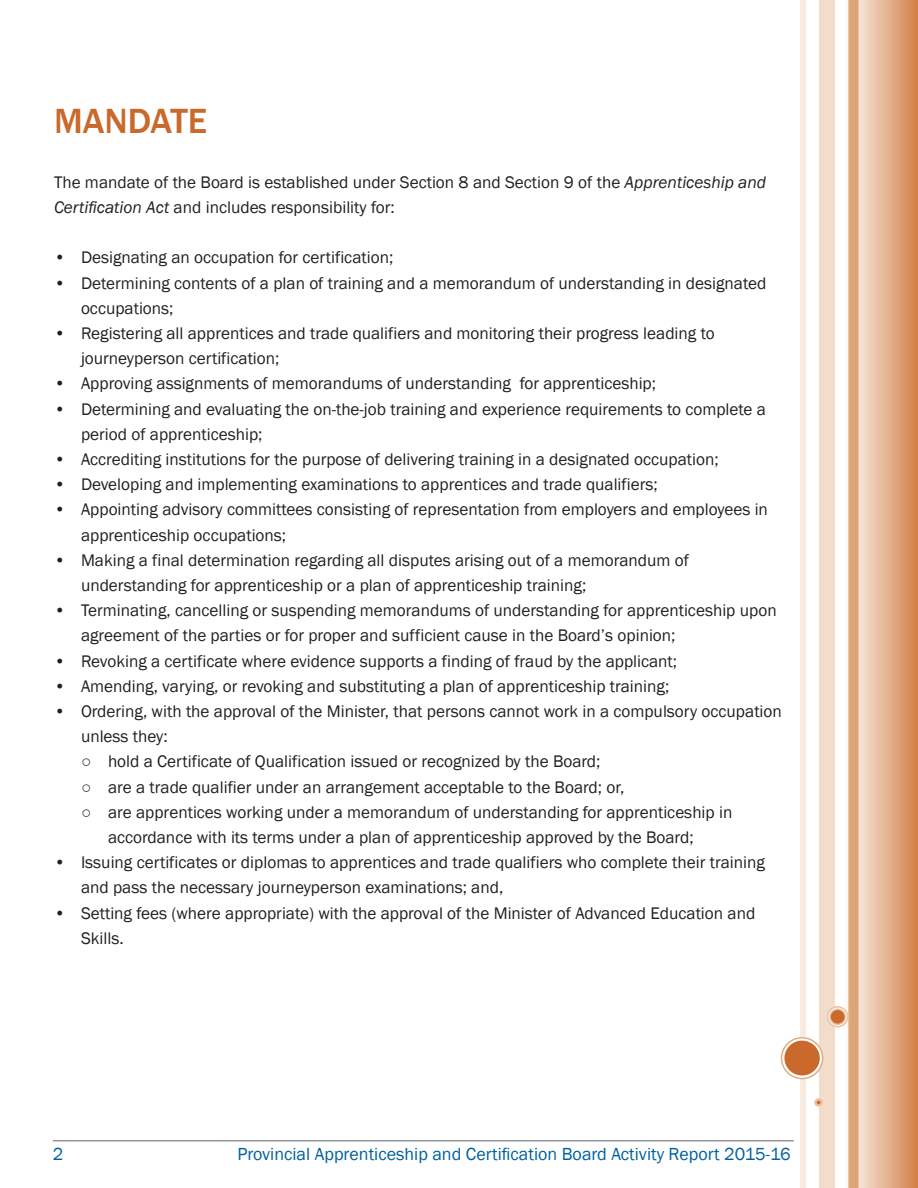
<style>
.page{position:relative;width:918px;height:1188px;background:#fff}
.page>*{position:absolute;margin:0;border:0;box-sizing:border-box;transform-origin:0 0}
.t1{font:500 36px "Franklin Gothic";color:#c9692c}
.Regular_Text{font:18px "Franklin Gothic";color:#00609d}
.Regular_Text-2{font:17.25px/25.2px "Franklin Gothic";color:#231f20}
.s1{font-style:italic}
.s2{font-family:"Arial"}
</style>
<div class="page">
<svg style="left:844px;top:0;width:74px;height:1188px;background:#e3b492"></svg>
<div style="left:819px;top:0;width:15px;height:1188px;background:#f3dcc9"></div>
<div style="left:801px;top:0;width:5px;height:1188px;background:#f8ece0"></div>
<svg style="left:828px;top:1007px;width:20px;height:20px"></svg>
<div style="left:827px;top:1006px;width:21px;height:21px;border:2px solid #eac1a1;border-radius:50%"></div>
<div style="left:830px;top:1009px;width:15px;height:15px;background:#c9692c;border-radius:50%"></div>
<div style="left:829px;top:1009px;width:17px;height:16px;border:2px solid #eac1a1;border-radius:50%"></div>
<svg style="left:782px;top:1038px;width:41px;height:41px"></svg>
<div style="left:781px;top:1037px;width:42px;height:42px;border:2px solid #e2ad85;border-radius:50%"></div>
<div style="left:784px;top:1040px;width:37px;height:36px;background:#c9692c;border-radius:50%"></div>
<div style="left:783px;top:1039px;width:38px;height:38px;border:2px solid #fff;border-radius:50%"></div>
<div style="left:814px;top:1098px;width:9px;height:9px;border:2px solid #eac1a1;border-radius:50%"></div>
<div style="left:815px;top:1099px;width:7px;height:7px;border:2px solid #eac1a1;border-radius:50%"></div>
<hr style="left:53px;top:1140px;width:741px;height:1px;background:#939598">
<p class="t1" style="left:54px;top:99px;width:155px">MANDATE</p>
<p class="Regular_Text-2" style="left:54px;top:170px;width:714px">The mandate of the Board is established under Section 8 and Section 9 of the <span class="s1">Apprenticeship and<br>Certification Act</span> and includes responsibility for:</p>
<p class="Regular_Text-2" style="left:54px;top:245px;width:341px">• Designating an occupation for certification;</p>
<p class="Regular_Text-2" style="left:81px;top:271px;width:687px;text-indent:-27px">• Determining contents of a plan of training and a memorandum of understanding in designated occupations;</p>
<p class="Regular_Text-2" style="left:81px;top:321px;width:635px;text-indent:-27px">• Registering all apprentices and trade qualifiers and monitoring their progress leading to journeyperson certification;</p>
<p class="Regular_Text-2" style="left:54px;top:371px;width:604px">• Approving assignments of memorandums of understanding for apprenticeship;</p>
<p class="Regular_Text-2" style="left:81px;top:397px;width:686px;text-indent:-27px">• Determining and evaluating the on-the-job training and experience requirements to complete a period of apprenticeship;</p>
<p class="Regular_Text-2" style="left:54px;top:447px;width:666px">• Accrediting institutions for the purpose of delivering training in a designated occupation;</p>
<p class="Regular_Text-2" style="left:54px;top:472px;width:605px">• Developing and implementing examinations to apprentices and trade qualifiers;</p>
<p class="Regular_Text-2" style="left:81px;top:497px;width:688px;text-indent:-27px">• Appointing advisory committees consisting of representation from employers and employees in apprenticeship occupations;</p>
<p class="Regular_Text-2" style="left:81px;top:548px;width:610px;text-indent:-27px">• Making a final determination regarding all disputes arising out of a memorandum of understanding for apprenticeship or a plan of apprenticeship training;</p>
<p class="Regular_Text-2" style="left:81px;top:598px;width:697px;text-indent:-27px">• Terminating, cancelling or suspending memorandums of understanding for apprenticeship upon agreement of the parties or for proper and sufficient cause in the Board’s opinion;</p>
<p class="Regular_Text-2" style="left:54px;top:649px;width:625px">• Revoking a certificate where evidence supports a finding of fraud by the applicant;</p>
<p class="Regular_Text-2" style="left:54px;top:674px;width:617px">• Amending, varying, or revoking and substituting a plan of apprenticeship training;</p>
<p class="Regular_Text-2" style="left:81px;top:699px;width:702px;text-indent:-27px">• Ordering, with the approval of the Minister, that persons cannot work in a compulsory occupation unless they:</p>
<p class="Regular_Text-2" style="left:81px;top:749px;width:521px"><span class="s2">○</span> hold a Certificate of Qualification issued or recognized by the Board;</p>
<p class="Regular_Text-2" style="left:81px;top:775px;width:545px"><span class="s2">○</span> are a trade qualifier under an arrangement acceptable to the Board; or,</p>
<p class="Regular_Text-2" style="left:108px;top:800px;width:626px;text-indent:-27px"><span class="s2">○</span> are apprentices working under a memorandum of understanding for apprenticeship in accordance with its terms under a plan of apprenticeship approved by the Board;</p>
<p class="Regular_Text-2" style="left:81px;top:850px;width:685px;text-indent:-27px">• Issuing certificates or diplomas to apprentices and trade qualifiers who complete their training and pass the necessary journeyperson examinations; and,</p>
<p class="Regular_Text-2" style="left:81px;top:901px;width:676px;text-indent:-27px">• Setting fees (where appropriate) with the approval of the Minister of Advanced Education and<br>Skills.</p>
<p class="Regular_Text" style="left:53px;top:1143px;width:12px">2</p>
<p class="Regular_Text" style="left:237px;top:1143px;width:555px">Provincial Apprenticeship and Certification Board Activity Report 2015-16</p>
</div>
